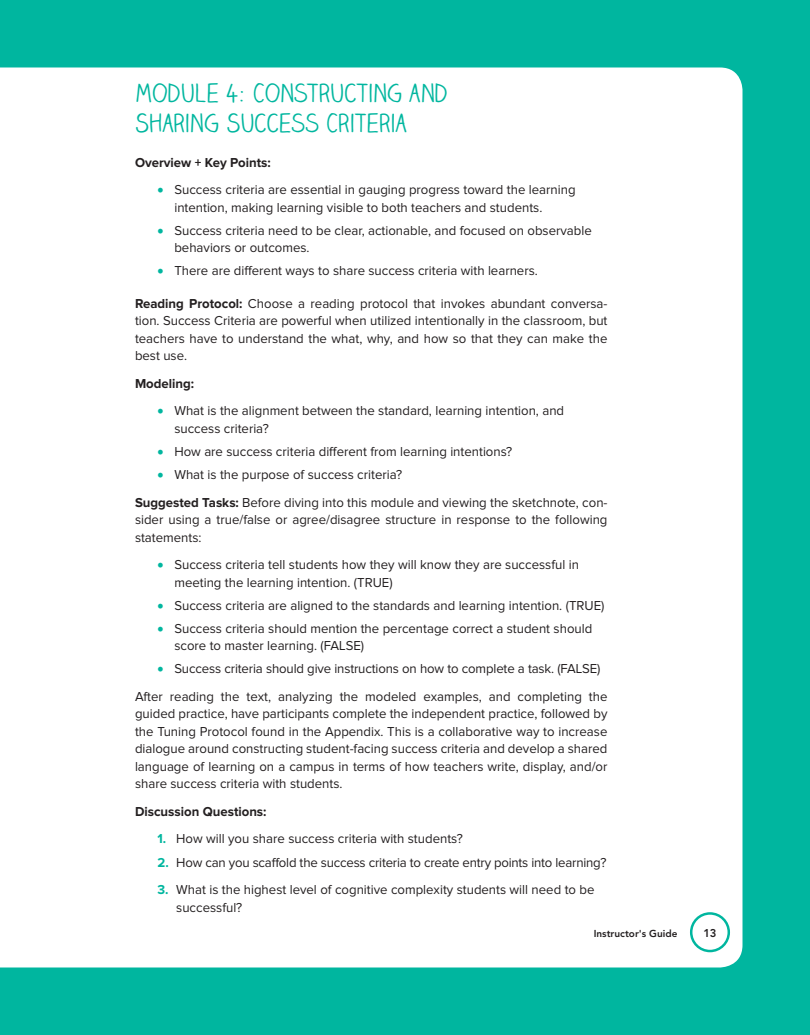
<style>
.page{position:relative;width:810px;height:1035px;background:#00b69f}
.page>*{position:absolute;margin:0;border:0;box-sizing:border-box;transform-origin:0 0}
.t1{font:25px/30px "Claire Hand";letter-spacing:.01em;color:#00b69f}
.t2{font:13.5px/17.5px "Proxima Nova";color:#231f20}
.t3{font:700 13.5px "Proxima Nova";color:#231f20}
.t4{font:800 11.25px "Avenir LT Std";color:#231f20}
.t5{font:800 10px "Avenir LT Std";color:#231f20}
.s1{color:#00b69f}
.s2{font-weight:700}
.s3{font-weight:700;color:#00b69f}
</style>
<div class="page">
<div style="left:0;top:68px;width:742px;height:900px;background:#fff"></div>
<div style="left:690px;top:912px;width:40px;height:40px;border:2px solid #00b69f;border-radius:50%"></div>
<h1 class="t1" style="left:135px;top:78px;width:314px">MODULE 4: CONSTRUCTING AND<br>SHARING SUCCESS CRITERIA</h1>
<p class="t3" style="left:135px;top:154px;width:137px">Overview + Key Points:</p>
<p class="t2" style="left:174px;top:181px;width:403px;text-indent:-17px"><span class="s1">•</span> Success criteria are essential in gauging progress toward the learning intention, making learning visible to both teachers and students.</p>
<p class="t2" style="left:174px;top:222px;width:419px;text-indent:-17px"><span class="s1">•</span> Success criteria need to be clear, actionable, and focused on observable behaviors or outcomes.</p>
<p class="t2" style="left:158px;top:263px;width:382px"><span class="s1">•</span> There are different ways to share success criteria with learners.</p>
<p class="t2" style="left:135px;top:295px;width:474px;text-align:justify"><span class="s2">Reading Protocol:</span> Choose a reading protocol that invokes abundant conversa&shy;tion. Success Criteria are powerful when utilized intentionally in the classroom, but teachers have to understand the what, why, and how so that they can make the best use.</p>
<p class="t3" style="left:135px;top:376px;width:61px">Modeling:</p>
<p class="t2" style="left:174px;top:403px;width:391px;text-indent:-17px"><span class="s1">•</span> What is the alignment between the standard, learning intention, and success criteria?</p>
<p class="t2" style="left:158px;top:443px;width:356px"><span class="s1">•</span> How are success criteria different from learning intentions?</p>
<p class="t2" style="left:135px;top:461px;width:474px;line-height:27.5px;text-indent:23px"><span class="s1">•</span> What is the purpose of success criteria?<br><span class="s2">Suggested Tasks:</span> Before diving into this module and viewing the sketchnote, con-</p>
<p class="t2" style="left:135px;top:511px;width:474px">sider using a true/false or agree/disagree structure in response to the following statements:</p>
<p class="t2" style="left:174px;top:556px;width:406px;text-indent:-17px"><span class="s1">•</span> Success criteria tell students how they will know they are successful in meeting the learning intention. (TRUE)</p>
<p class="t2" style="left:158px;top:597px;width:449px"><span class="s1">•</span> Success criteria are aligned to the standards and learning intention. (TRUE)</p>
<p class="t2" style="left:174px;top:620px;width:419px;text-indent:-17px"><span class="s1">•</span> Success criteria should mention the percentage correct a student should score to master learning. (FALSE)</p>
<p class="t2" style="left:135px;top:656px;width:474px;line-height:27.5px;text-indent:23px"><span class="s1">•</span> Success criteria should give instructions on how to complete a task. (FALSE)<br>After reading the text, analyzing the modeled examples, and completing the</p>
<p class="t2" style="left:135px;top:706px;width:474px;text-align:justify">guided practice, have participants complete the independent practice, followed by the Tuning Protocol found in the Appendix. This is a collaborative way to increase dialogue around constructing student-facing success criteria and develop a shared language of learning on a campus in terms of how teachers write, display, and/or share success criteria with students.</p>
<p class="t3" style="left:135px;top:804px;width:133px">Discussion Questions:</p>
<p class="t2" style="left:158px;top:831px;width:307px"><span class="s3">1.</span> How will you share success criteria with students?</p>
<p class="t2" style="left:158px;top:854px;width:450px"><span class="s3">2.</span> How can you scaffold the success criteria to create entry points into learning?</p>
<p class="t2" style="left:176px;top:881px;width:420px;text-indent:-19px"><span class="s3">3.</span> What is the highest level of cognitive complexity students will need to be successful?</p>
<p class="t5" style="left:594px;top:927px;width:85px">Instructor's Guide</p>
<p class="t4" style="left:703px;top:926px;width:15px">13</p>
</div>
